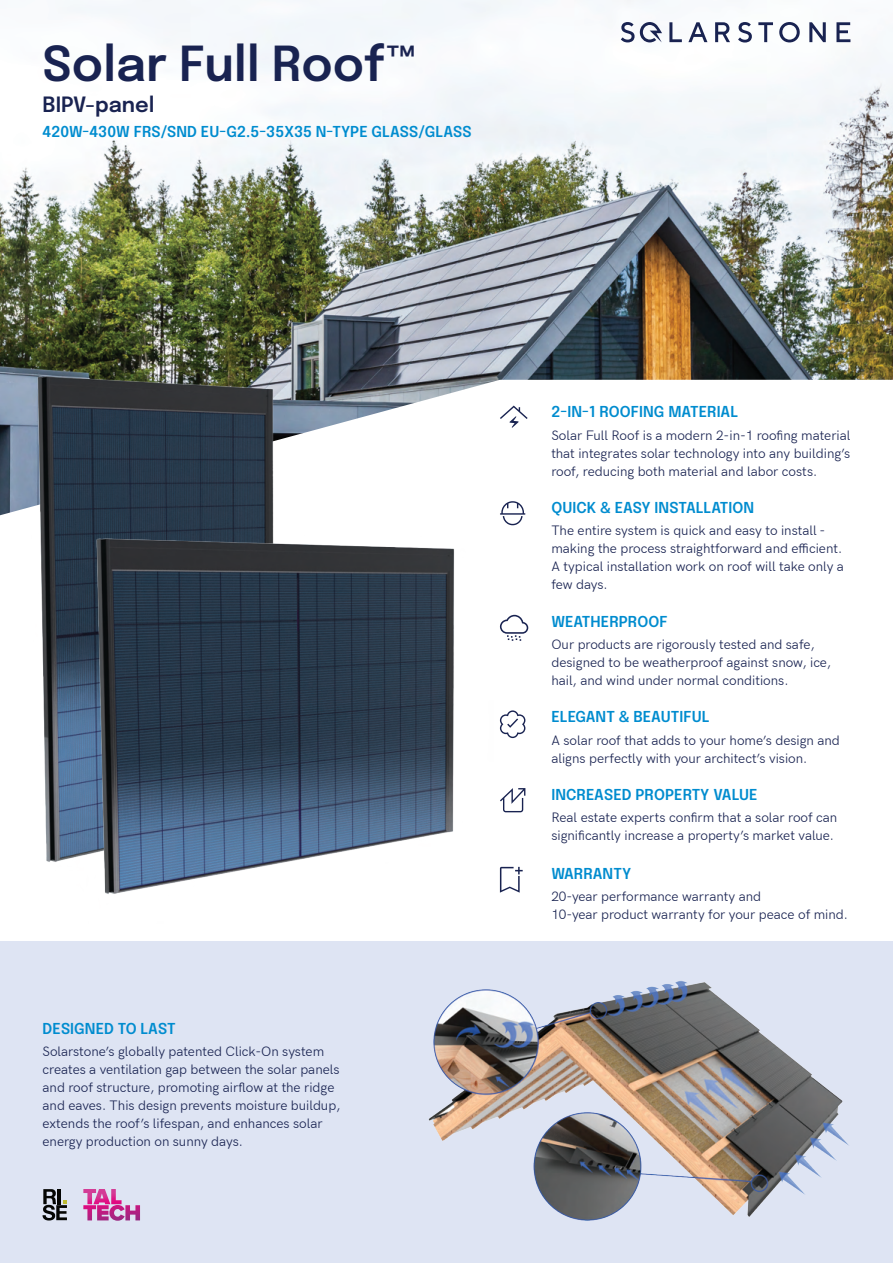
<style>
.page{position:relative;width:893px;height:1263px;background:#fff}
.page>*{position:absolute;margin:0;border:0;box-sizing:border-box;transform-origin:0 0}
.Heading_1{font:600 48px "Epilogue";color:#192351}
.Heading_2{font:600 21px "Epilogue";color:#192351}
.Heading_3{font:600 15px "Epilogue";letter-spacing:.005em;color:#008ccf}
.Body_3{font:13.5px/18px "HK Grotesk";color:#192351}
</style>
<div class="page">
<img style="left:0;top:0;width:893px;height:515px">
<div style="left:0;top:942px;width:893px;height:321px;background:#dee4f3"></div>
<img style="left:0;top:366px;width:399px;height:496px">
<img style="left:428px;top:981px;width:421px;height:239px">
<img style="left:49px;top:497px;width:444px;height:397px">
<svg style="left:500px;top:710px;width:25px;height:28px"></svg>
<svg style="left:500px;top:867px;width:23px;height:26px"></svg>
<svg style="left:500px;top:615px;width:28px;height:26px"></svg>
<svg style="left:500px;top:788px;width:25px;height:24px"></svg>
<svg style="left:500px;top:501px;width:25px;height:24px"></svg>
<svg style="left:500px;top:406px;width:28px;height:22px"></svg>
<svg style="left:43px;top:1189px;width:24px;height:31px"></svg>
<img style="left:83px;top:1189px;width:13px;height:31px">
<img style="left:93px;top:1189px;width:29px;height:15px">
<img style="left:97px;top:1205px;width:43px;height:16px">
<svg style="left:621px;top:22px;width:229px;height:21px"></svg>
<p class="Heading_1" style="left:43px;top:30px;width:377px">Solar Full Roof™</p>
<p class="Heading_2" style="left:43px;top:89px;width:114px">BIPV-panel</p>
<p class="Heading_3" style="left:43px;top:121px;width:431px">420W-430W FRS/SND EU-G2.5-35X35 N-TYPE GLASS/GLASS</p>
<p class="Heading_3" style="left:43px;top:1018px;width:135px">DESIGNED TO LAST</p>
<p class="Body_3" style="left:43px;top:1042px;width:299px">Solarstone’s globally patented Click-On system creates a ventilation gap between the solar panels and roof structure, promoting airflow at the ridge and eaves. This design prevents moisture buildup, extends the roof’s lifespan, and enhances solar energy production on sunny days.</p>
<p class="Heading_3" style="left:551px;top:401px;width:188px">2-IN-1 ROOFING MATERIAL</p>
<p class="Body_3" style="left:551px;top:425px;width:301px;text-align:justify">Solar Full Roof is a modern 2-in-1 roofing material that integrates solar technology into any building’s roof, reducing both material and labor costs.</p>
<p class="Heading_3" style="left:551px;top:497px;width:204px">QUICK &amp; EASY INSTALLATION</p>
<p class="Body_3" style="left:551px;top:521px;width:294px">The entire system is quick and easy to install - making the process straightforward and efficient.<br>A typical installation work on roof will take only a few days.</p>
<p class="Heading_3" style="left:551px;top:611px;width:118px">WEATHERPROOF</p>
<p class="Body_3" style="left:551px;top:634px;width:281px">Our products are rigorously tested and safe, designed to be weatherproof against snow, ice, hail, and wind under normal conditions.</p>
<p class="Heading_3" style="left:551px;top:706px;width:160px">ELEGANT &amp; BEAUTIFUL</p>
<p class="Body_3" style="left:551px;top:730px;width:290px">A solar roof that adds to your home’s design and aligns perfectly with your architect’s vision.</p>
<p class="Heading_3" style="left:551px;top:784px;width:208px">INCREASED PROPERTY VALUE</p>
<p class="Body_3" style="left:551px;top:807px;width:287px">Real estate experts confirm that a solar roof can significantly increase a property’s market value.</p>
<p class="Heading_3" style="left:551px;top:863px;width:81px">WARRANTY</p>
<p class="Body_3" style="left:551px;top:886px;width:211px">20-year performance warranty and</p>
<p class="Body_3" style="left:551px;top:904px;width:298px">10-year product warranty for your peace of mind.</p>
</div>
